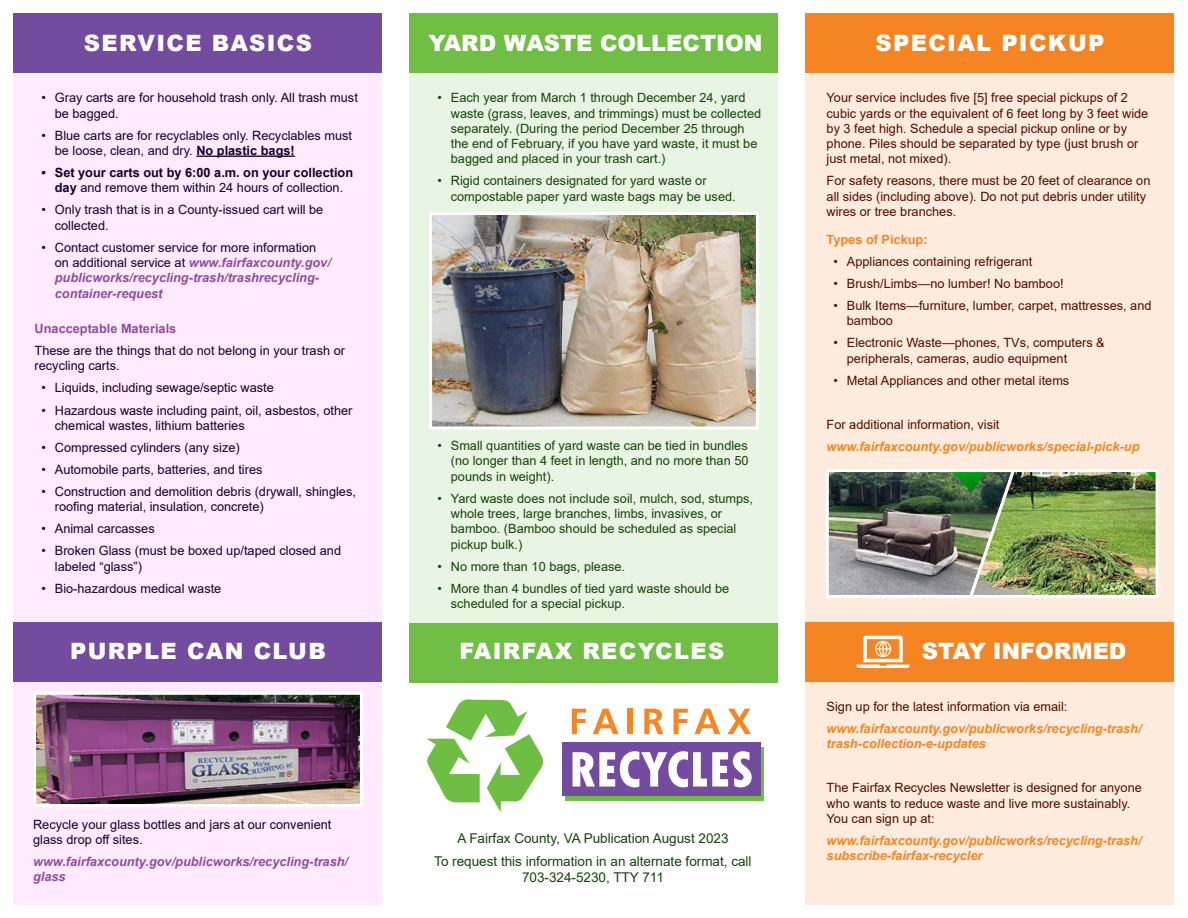
<style>
.page{position:relative;width:1188px;height:918px;background:#fff}
.page>*{position:absolute;margin:0;border:0;box-sizing:border-box;transform-origin:0 0}
.t1{font:900 22.5px "Arial";letter-spacing:.06em;color:#fff}
.t2{font:900 22.5px "Arial";color:#fff}
.t3{font:13.5px/16.2px "Arial";color:#134508;text-align:center}
.t4{font:12.75px/15.3px "Arial";color:#510c00}
.t5{font:12.75px/15.3px "Arial";color:#14002a}
.t6{font:12.75px/15.3px "Arial";color:#134508}
.t7{font:italic 700 12.75px/15.3px "Arial";color:#f58523}
.t8{font:italic 700 12.75px/15.3px "Arial";color:#8e4e9e}
.t9{font:700 12.75px/15.3px "Arial";color:#14002a;text-align:center}
.t10{font:700 12.75px "Arial";color:#8e4e9e}
.t11{font:700 12.75px "Arial";color:#f58523}
.s1{font-weight:700}
.s2{font-weight:400}
.s3{font-weight:400;font-style:normal;color:#14002a}
</style>
<div class="page">
<div style="left:410px;top:14px;width:368px;height:59px;background:#70be44"></div>
<div style="left:410px;top:73px;width:368px;height:550px;background:#e9f5e3"></div>
<div style="left:806px;top:73px;width:368px;height:831px;background:#fdecde"></div>
<div style="left:806px;top:14px;width:368px;height:59px;background:#f58523"></div>
<div style="left:14px;top:73px;width:368px;height:831px;background:#ffeaff"></div>
<div style="left:14px;top:14px;width:368px;height:59px;background:#734c9f"></div>
<div style="left:14px;top:622px;width:368px;height:59px;background:#734c9f"></div>
<div style="left:806px;top:622px;width:368px;height:59px;background:#f58523"></div>
<div style="left:410px;top:623px;width:368px;height:59px;background:#70be44"></div>
<hr style="left:196px;top:156px;width:99px;height:1px;background:#14002a">
<img style="left:37px;top:696px;width:322px;height:107px">
<div style="left:33px;top:692px;width:330px;height:115px;border:3px solid #fff"></div>
<img style="left:433px;top:216px;width:322px;height:210px">
<div style="left:429px;top:212px;width:330px;height:218px;border:3px solid #fff"></div>
<svg style="left:856px;top:636px;width:54px;height:32px"></svg>
<img style="left:826px;top:469px;width:333px;height:129px">
<svg style="left:565px;top:747px;width:199px;height:53px"></svg>
<div style="left:562px;top:742px;width:198px;height:53px;background:#734c9f"></div>
<svg style="left:426px;top:699px;width:117px;height:113px"></svg>
<svg style="left:573px;top:751px;width:179px;height:36px"></svg>
<svg style="left:572px;top:709px;width:14px;height:25px"></svg>
<svg style="left:593px;top:709px;width:26px;height:25px"></svg>
<div style="left:628px;top:709px;width:5px;height:25px;background:#f68623"></div>
<svg style="left:644px;top:708px;width:19px;height:26px"></svg>
<svg style="left:674px;top:709px;width:14px;height:25px"></svg>
<svg style="left:694px;top:709px;width:26px;height:25px"></svg>
<svg style="left:727px;top:709px;width:24px;height:25px"></svg>
<p class="t1" style="left:84px;top:26px;width:230px">SERVICE BASICS</p>
<p class="t2" style="left:428px;top:26px;width:336px">YARD WASTE COLLECTION</p>
<p class="t1" style="left:876px;top:26px;width:230px">SPECIAL PICKUP</p>
<p class="t5" style="left:55px;top:90px;width:305px;text-indent:-13px">• Gray carts are for household trash only. All trash must be bagged.</p>
<p class="t5" style="left:55px;top:127px;width:299px;text-indent:-13px">• Blue carts are for recyclables only. Recyclables must be loose, clean, and dry. <span class="s1">No plastic bags!</span></p>
<p class="t9" style="left:41px;top:165px;width:313px">• Set your carts out by 6:00 a.m. on your collection day <span class="s2">and remove them within 24 hours of collection.</span></p>
<p class="t5" style="left:55px;top:202px;width:270px;text-indent:-13px">• Only trash that is in a County-issued cart will be collected.</p>
<p class="t8" style="left:55px;top:240px;width:278px;text-indent:-13px"><span class="s3">• Contact customer service for more information on additional service at</span> www.fairfaxcounty.gov/ publicworks/recycling-trash/trashrecycling&shy;container-request</p>
<p class="t10" style="left:35px;top:320px;width:143px">Unacceptable Materials</p>
<p class="t5" style="left:35px;top:343px;width:312px">These are the things that do not belong in your trash or recycling carts.</p>
<p class="t5" style="left:41px;top:380px;width:234px">• Liquids, including sewage/septic waste</p>
<p class="t5" style="left:55px;top:402px;width:299px;text-indent:-13px">• Hazardous waste including paint, oil, asbestos, other chemical wastes, lithium batteries</p>
<p class="t5" style="left:41px;top:440px;width:200px">• Compressed cylinders (any size)</p>
<p class="t5" style="left:41px;top:462px;width:223px">• Automobile parts, batteries, and tires</p>
<p class="t5" style="left:55px;top:484px;width:303px;text-indent:-13px">• Construction and demolition debris (drywall, shingles, roofing material, insulation, concrete)</p>
<p class="t5" style="left:41px;top:521px;width:115px">• Animal carcasses</p>
<p class="t5" style="left:55px;top:543px;width:288px;text-indent:-13px">• Broken Glass (must be boxed up/taped closed and labeled “glass”)</p>
<p class="t5" style="left:41px;top:580px;width:182px">• Bio-hazardous medical waste</p>
<p class="t1" style="left:70px;top:635px;width:257px">PURPLE CAN CLUB</p>
<p class="t5" style="left:33px;top:817px;width:300px">Recycle your glass bottles and jars at our convenient glass drop off sites.</p>
<p class="t8" style="left:33px;top:854px;width:317px">www.fairfaxcounty.gov/publicworks/recycling-trash/ glass</p>
<p class="t6" style="left:451px;top:90px;width:312px;text-indent:-14px">• Each year from March 1 through December 24, yard waste (grass, leaves, and trimmings) must be collected separately. (During the period December 25 through the end of February, if you have yard waste, it must be bagged and placed in your trash cart.)</p>
<p class="t6" style="left:451px;top:173px;width:286px;text-indent:-14px">• Rigid containers designated for yard waste or compostable paper yard waste bags may be used.</p>
<p class="t6" style="left:451px;top:438px;width:299px;text-align:justify;text-indent:-14px">• Small quantities of yard waste can be tied in bundles (no longer than 4 feet in length, and no more than 50 pounds in weight).</p>
<p class="t6" style="left:451px;top:490px;width:304px;text-indent:-14px">• Yard waste does not include soil, mulch, sod, stumps, whole trees, large branches, limbs, invasives, or bamboo. (Bamboo should be scheduled as special pickup bulk.)</p>
<p class="t6" style="left:437px;top:558px;width:189px">• No more than 10 bags, please.</p>
<p class="t6" style="left:451px;top:580px;width:280px;text-indent:-14px">• More than 4 bundles of tied yard waste should be scheduled for a special pickup.</p>
<p class="t1" style="left:460px;top:635px;width:266px">FAIRFAX RECYCLES</p>
<p class="t3" style="left:457px;top:830px;width:273px">A Fairfax County, VA Publication August 2023</p>
<p class="t3" style="left:434px;top:853px;width:319px">To request this information in an alternate format, call<br>703-324-5230, TTY 711</p>
<p class="t4" style="left:827px;top:90px;width:323px">Your service includes five [5] free special pickups of 2 cubic yards or the equivalent of 6 feet long by 3 feet wide by 3 feet high. Schedule a special pickup online or by phone. Piles should be separated by type (just brush or just metal, not mixed).</p>
<p class="t4" style="left:827px;top:173px;width:325px">For safety reasons, there must be 20 feet of clearance on all sides (including above). Do not put debris under utility wires or tree branches.</p>
<p class="t11" style="left:827px;top:230px;width:103px">Types of Pickup:</p>
<p class="t4" style="left:833px;top:254px;width:201px">• Appliances containing refrigerant</p>
<p class="t4" style="left:833px;top:276px;width:232px">• Brush/Limbs—no lumber! No bamboo!</p>
<p class="t4" style="left:847px;top:298px;width:306px;text-indent:-14px">• Bulk Items—furniture, lumber, carpet, mattresses, and bamboo</p>
<p class="t4" style="left:847px;top:335px;width:259px;text-indent:-14px">• Electronic Waste—phones, TVs, computers &amp; peripherals, cameras, audio equipment</p>
<p class="t4" style="left:833px;top:373px;width:238px">• Metal Appliances and other metal items</p>
<p class="t4" style="left:827px;top:417px;width:174px">For additional information, visit</p>
<p class="t7" style="left:827px;top:439px;width:314px">www.fairfaxcounty.gov/publicworks/special-pick-up</p>
<p class="t2" style="left:922px;top:635px;width:206px">STAY INFORMED</p>
<p class="t4" style="left:827px;top:699px;width:242px">Sign up for the latest information via email:</p>
<p class="t7" style="left:827px;top:721px;width:317px">www.fairfaxcounty.gov/publicworks/recycling-trash/ trash-collection-e-updates</p>
<p class="t4" style="left:827px;top:780px;width:317px">The Fairfax Recycles Newsletter is designed for anyone who wants to reduce waste and live more sustainably.</p>
<p class="t4" style="left:827px;top:811px;width:109px">You can sign up at:</p>
<p class="t7" style="left:827px;top:833px;width:317px">www.fairfaxcounty.gov/publicworks/recycling-trash/ subscribe-fairfax-recycler</p>
</div>
